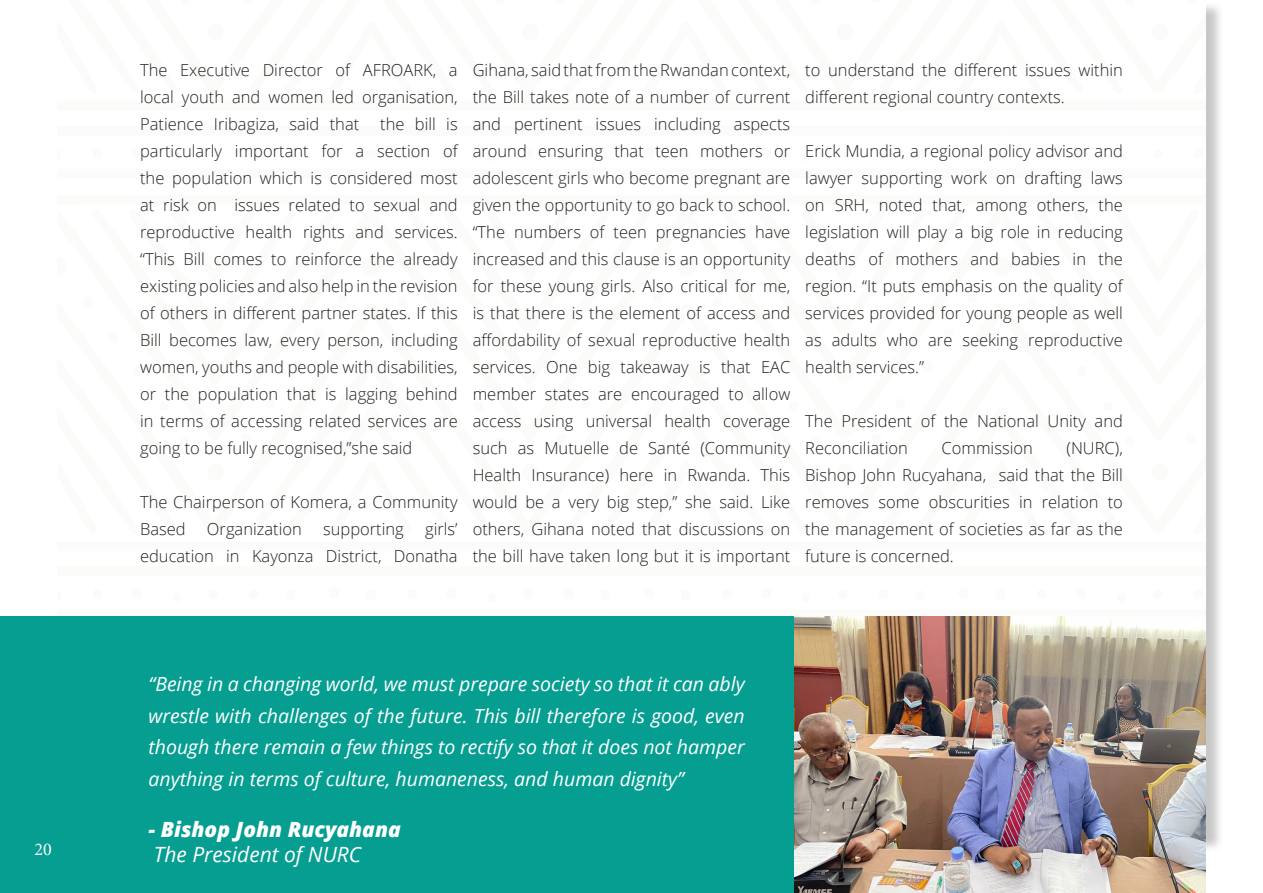
<style>
.page{position:relative;width:1263px;height:893px;background:#fff}
.page>*{position:absolute;margin:0;border:0;box-sizing:border-box;transform-origin:0 0}
.body_text{font:italic 800 21px "Open Sans";color:#fff}
.body_text-2{font:italic 21px "Open Sans";color:#fff}
.body_text-3{font:italic 19.5px/31.5px "Open Sans";color:#fff;text-align:justify}
.t1{font:18px "Minion Pro";color:#fff}
.body_text-4{font:300 16.5px/27px "Open Sans";color:#231f20;text-align:justify}
</style>
<div class="page">
<div style="left:0;top:616px;width:1205px;height:277px;background:#069e91"></div>
<img style="left:795px;top:616px;width:410px;height:277px">
<p class="t1" style="left:34px;top:837px;width:19px">20</p>
<p class="body_text-4" style="left:140px;top:56px;width:319px">The Executive Director of AFROARK, a local youth and women led organisation, Patience Iribagiza, said that</p>
<p class="body_text-4" style="left:140px;top:110px;width:319px;text-indent:240px">the bill is particularly important for a section of the population which is considered most at risk on issues related to sexual and reproductive health rights and services. “This Bill comes to reinforce the already existing policies and also help in the revision of others in different partner states. If this Bill becomes law, every person, including women, youths and people with disabilities, or the population that is lagging behind in terms of accessing related services are going to be fully recognised,”she said</p>
<p class="body_text-4" style="left:140px;top:488px;width:319px">The Chairperson of Komera, a Community<br>Based</p>
<p class="body_text-4" style="left:140px;top:515px;width:319px;text-align:right">girls’<br>education in Kayonza District, Donatha</p>
<p class="body_text-4" style="left:207px;top:515px;width:96px">Organization</p>
<p class="body_text-4" style="left:323px;top:515px;width:82px">supporting</p>
<p class="body_text-4" style="left:473px;top:56px;width:319px">Gihana, said that from the Rwandan context, the Bill takes note of a number of current and pertinent issues including aspects around ensuring that teen mothers or adolescent girls who become pregnant are given the opportunity to go back to school. “The numbers of teen pregnancies have increased and this clause is an opportunity for these young girls. Also critical for me, is that there is the element of access and affordability of sexual reproductive health services. One big takeaway is that EAC member states are encouraged to allow access using universal health coverage such as Mutuelle de Santé (Community Health Insurance) here in Rwanda. This would be a very big step,” she said. Like others, Gihana noted that discussions on the bill have taken long but it is important</p>
<p class="body_text-4" style="left:805px;top:56px;width:319px">to understand the different issues within different regional country contexts.</p>
<p class="body_text-4" style="left:805px;top:137px;width:319px">Erick Mundia, a regional policy advisor and lawyer supporting work on drafting laws on SRH, noted that, among others, the legislation will play a big role in reducing deaths of mothers and babies in the region. “It puts emphasis on the quality of services provided for young people as well as adults who are seeking reproductive health services.”</p>
<p class="body_text-4" style="left:805px;top:407px;width:319px">The President of the National Unity and<br>Reconciliation</p>
<p class="body_text-4" style="left:941px;top:434px;width:93px">Commission</p>
<p class="body_text-4" style="left:805px;top:434px;width:319px;text-indent:261px">(NURC), Bishop John Rucyahana, said that the Bill removes some obscurities in relation to the management of societies as far as the future is concerned.</p>
<p class="body_text-3" style="left:149px;top:668px;width:598px">“Being in a changing world, we must prepare society so that it can ably wrestle with challenges of the future. This bill therefore is good, even though there remain a few things to rectify so that it does not hamper anything in terms of culture, humaneness, and human dignity”</p>
<p class="body_text" style="left:149px;top:813px;width:254px">- Bishop John Rucyahana</p>
<p class="body_text-2" style="left:154px;top:840px;width:209px">The President of NURC</p>
</div>
